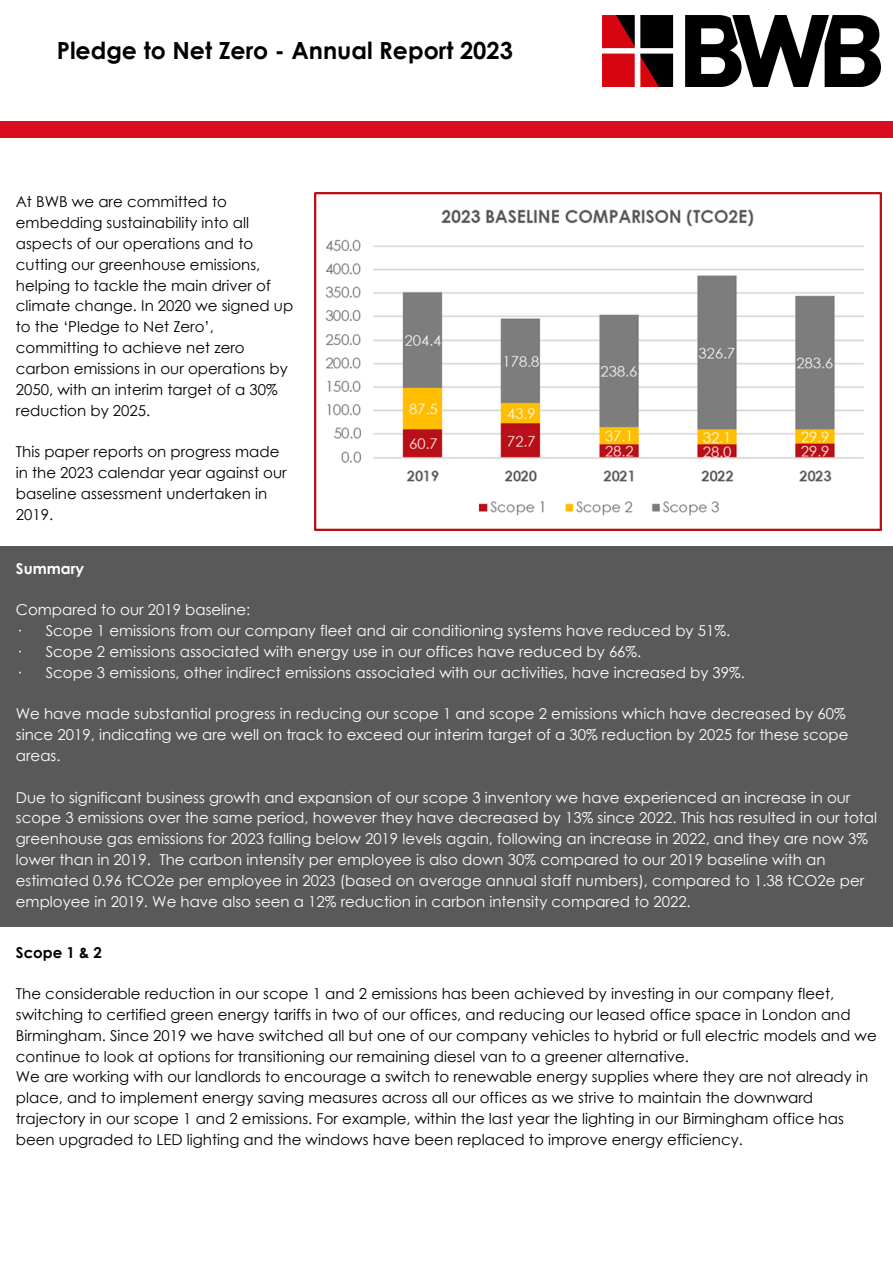
<style>
.page{position:relative;width:893px;height:1263px;background:#fff}
.page>*{position:absolute;margin:0;border:0;box-sizing:border-box;transform-origin:0 0}
.t1{font:700 23.62px "Century Gothic";color:#000}
.t2{font:15px/20.9px "Century Gothic";color:#000}
.t3{font:15px/20.9px "Century Gothic";color:#fff}
.t4{font:700 15px "Century Gothic";color:#000}
.t5{font:700 15px "Century Gothic";color:#fff}
</style>
<div class="page">
<div style="left:0;top:546px;width:892px;height:381px;background:#595959"></div>
<div style="left:0;top:121px;width:893px;height:16px;background:#da0c1d"></div>
<img style="left:603px;top:15px;width:277px;height:71px">
<img style="left:315px;top:193px;width:566px;height:337px">
<p class="t1" style="left:57px;top:35px;width:458px">Pledge to Net Zero - Annual Report 2023</p>
<p class="t2" style="left:16px;top:191px;width:279px">At BWB we are committed to embedding sustainability into all aspects of our operations and to cutting our greenhouse emissions, helping to tackle the main driver of climate change. In 2020 we signed up to the ‘Pledge to Net Zero’, committing to achieve net zero carbon emissions in our operations by<br>2050, with an interim target of a 30% reduction by 2025.</p>
<p class="t2" style="left:16px;top:441px;width:272px">This paper reports on progress made in the 2023 calendar year against our baseline assessment undertaken in<br>2019.</p>
<h2 class="t5" style="left:16px;top:558px;width:70px">Summary</h2>
<p class="t3" style="left:16px;top:599px;width:236px">Compared to our 2019 baseline:</p>
<p class="t3" style="left:16px;top:620px;width:716px">· Scope 1 emissions from our company fleet and air conditioning systems have reduced by 51%.</p>
<p class="t3" style="left:16px;top:640px;width:627px">· Scope 2 emissions associated with energy use in our offices have reduced by 66%.</p>
<p class="t3" style="left:16px;top:661px;width:730px">· Scope 3 emissions, other indirect emissions associated with our activities, have increased by 39%.</p>
<p class="t3" style="left:16px;top:703px;width:834px">We have made substantial progress in reducing our scope 1 and scope 2 emissions which have decreased by 60% since 2019, indicating we are well on track to exceed our interim target of a 30% reduction by 2025 for these scope areas.</p>
<p class="t3" style="left:16px;top:786px;width:863px">Due to significant business growth and expansion of our scope 3 inventory we have experienced an increase in our scope 3 emissions over the same period, however they have decreased by 13% since 2022. This has resulted in our total greenhouse gas emissions for 2023 falling below 2019 levels again, following an increase in 2022, and they are now 3% lower than in 2019. The carbon intensity per employee is also down 30% compared to our 2019 baseline with an estimated 0.96 tCO2e per employee in 2023 (based on average annual staff numbers), compared to 1.38 tCO2e per employee in 2019. We have also seen a 12% reduction in carbon intensity compared to 2022.</p>
<h2 class="t4" style="left:16px;top:942px;width:88px">Scope 1 &amp; 2</h2>
<p class="t2" style="left:16px;top:983px;width:862px">The considerable reduction in our scope 1 and 2 emissions has been achieved by investing in our company fleet, switching to certified green energy tariffs in two of our offices, and reducing our leased office space in London and Birmingham. Since 2019 we have switched all but one of our company vehicles to hybrid or full electric models and we continue to look at options for transitioning our remaining diesel van to a greener alternative.</p>
<p class="t2" style="left:16px;top:1066px;width:854px">We are working with our landlords to encourage a switch to renewable energy supplies where they are not already in place, and to implement energy saving measures across all our offices as we strive to maintain the downward trajectory in our scope 1 and 2 emissions. For example, within the last year the lighting in our Birmingham office has been upgraded to LED lighting and the windows have been replaced to improve energy efficiency.</p>
</div>
